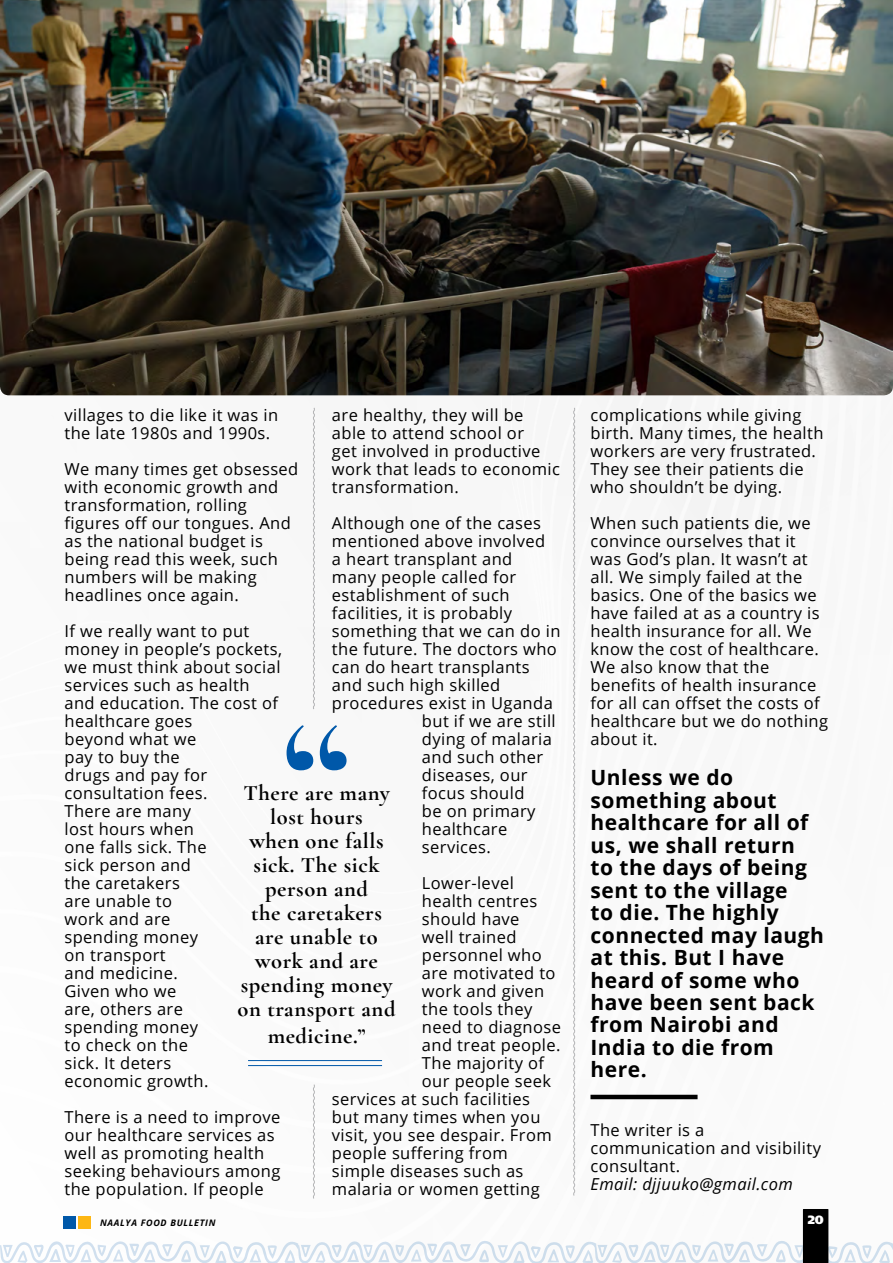
<style>
.page{position:relative;width:893px;height:1263px;background:#fff}
.page>*{position:absolute;margin:0;border:0;box-sizing:border-box;transform-origin:0 0}
.t1{font:700 22.5px/24px "Cormorant Garamond";letter-spacing:.025em;color:#000;text-align:center}
.t2{font:700 21px/22.5px "Open Sans";letter-spacing:.025em;color:#000}
.t3{font:16.5px/18px "Open Sans";letter-spacing:.025em;color:#000}
.t4{font:italic 16.5px "Open Sans";letter-spacing:.025em;color:#000}
.t5{font:12px "Frutiger LT 95 Ult Blk";color:#fff}
.t6{font:italic 700 9px "Open Sans";letter-spacing:.075em;color:#000}
</style>
<div class="page">
<svg style="left:0;top:1209px;width:893px;height:54px"></svg>
<div style="left:64px;top:1216px;width:12px;height:13px;background:#0058a9"></div>
<div style="left:78px;top:1216px;width:13px;height:13px;background:#fdb714"></div>
<svg style="left:287px;top:725px;width:60px;height:45px"></svg>
<hr style="left:248px;top:1060px;width:134px;height:1px;background:#0058a9">
<hr style="left:248px;top:1065px;width:134px;height:1px;background:#0058a9">
<img style="left:0;top:0;width:893px;height:395px">
<hr style="left:590px;top:1095px;width:107px;height:4px;background:#000">
<svg style="left:573px;top:407px;width:2px;height:789px"></svg>
<svg style="left:313px;top:407px;width:2px;height:303px"></svg>
<svg style="left:313px;top:1084px;width:2px;height:115px"></svg>
<p class="t3" style="left:64px;top:405px;width:215px">villages to die like it was in the late 1980s and 1990s.</p>
<p class="t3" style="left:64px;top:459px;width:235px">We many times get obsessed with economic growth and transformation, rolling figures off our tongues. And as the national budget is being read this week, such numbers will be making headlines once again.</p>
<p class="t3" style="left:64px;top:621px;width:219px">If we really want to put money in people’s pockets, we must think about social services such as health and education. The cost of healthcare goes<br>beyond what we<br>pay to buy the<br>drugs and pay for consultation fees.<br>There are many<br>lost hours when<br>one falls sick. The<br>sick person and<br>the caretakers<br>are unable to<br>work and are<br>spending money<br>on transport<br>and medicine.<br>Given who we<br>are, others are<br>spending money<br>to check on the<br>sick. It deters<br>economic growth.</p>
<p class="t3" style="left:64px;top:1107px;width:217px">There is a need to improve our healthcare services as well as promoting health seeking behaviours among the population. If people</p>
<p class="t3" style="left:332px;top:405px;width:229px">are healthy, they will be able to attend school or<br>get involved in productive work that leads to economic transformation.</p>
<p class="t3" style="left:332px;top:513px;width:211px">Although one of the cases</p>
<p class="t3" style="left:332px;top:531px;width:215px">mentioned above involved</p>
<p class="t3" style="left:332px;top:549px;width:182px">a heart transplant and</p>
<p class="t3" style="left:332px;top:567px;width:186px">many people called for</p>
<p class="t3" style="left:332px;top:585px;width:179px">establishment of such</p>
<p class="t3" style="left:332px;top:603px;width:182px">facilities, it is probably</p>
<p class="t3" style="left:332px;top:621px;width:230px">something that we can do in</p>
<p class="t3" style="left:332px;top:639px;width:226px">the future. The doctors who</p>
<p class="t3" style="left:332px;top:657px;width:199px">can do heart transplants</p>
<p class="t3" style="left:332px;top:675px;width:170px">and such high skilled</p>
<p class="t3" style="left:332px;top:693px;width:222px">procedures exist in Uganda</p>
<p class="t3" style="left:422px;top:711px;width:135px">but if we are still</p>
<p class="t3" style="left:422px;top:729px;width:132px">dying of malaria</p>
<p class="t3" style="left:422px;top:747px;width:123px">and such other</p>
<p class="t3" style="left:422px;top:765px;width:107px">diseases, our</p>
<p class="t3" style="left:422px;top:783px;width:104px">focus should</p>
<p class="t3" style="left:422px;top:801px;width:115px">be on primary</p>
<p class="t3" style="left:422px;top:819px;width:87px">healthcare</p>
<p class="t3" style="left:422px;top:837px;width:70px">services.</p>
<p class="t3" style="left:422px;top:873px;width:93px">Lower-level</p>
<p class="t3" style="left:422px;top:891px;width:117px">health centres</p>
<p class="t3" style="left:422px;top:909px;width:99px">should have</p>
<p class="t3" style="left:422px;top:927px;width:96px">well trained</p>
<p class="t3" style="left:422px;top:945px;width:121px">personnel who</p>
<p class="t3" style="left:422px;top:963px;width:135px">are motivated to</p>
<p class="t3" style="left:422px;top:981px;width:124px">work and given</p>
<p class="t3" style="left:422px;top:999px;width:112px">the tools they</p>
<p class="t3" style="left:422px;top:1017px;width:141px">need to diagnose</p>
<p class="t3" style="left:422px;top:1035px;width:140px">and treat people.</p>
<p class="t3" style="left:422px;top:1053px;width:124px">The majority of</p>
<p class="t3" style="left:422px;top:1071px;width:131px">our people seek</p>
<p class="t3" style="left:332px;top:1089px;width:200px">services at such facilities</p>
<p class="t3" style="left:332px;top:1107px;width:210px">but many times when you</p>
<p class="t3" style="left:332px;top:1125px;width:221px">visit, you see despair. From</p>
<p class="t3" style="left:332px;top:1143px;width:177px">people suffering from</p>
<p class="t3" style="left:332px;top:1161px;width:193px">simple diseases such as</p>
<p class="t3" style="left:332px;top:1179px;width:209px">malaria or women getting</p>
<h1 class="t1" style="left:238px;top:781px;width:159px">There are many lost hours<br>when one falls sick. The sick person and<br>the caretakers are unable to work and are spending money on transport and</h1>
<h1 class="t1" style="left:268px;top:1024px;width:99px">medicine.”</h1>
<p class="t3" style="left:590px;top:405px;width:235px">complications while giving birth. Many times, the health workers are very frustrated.<br>They see their patients die who shouldn’t be dying.</p>
<p class="t3" style="left:590px;top:513px;width:239px">When such patients die, we convince ourselves that it was God’s plan. It wasn’t at all. We simply failed at the basics. One of the basics we have failed at as a country is health insurance for all. We know the cost of healthcare.<br>We also know that the benefits of health insurance for all can offset the costs of healthcare but we do nothing about it.</p>
<p class="t2" style="left:590px;top:766px;width:235px">Unless we do something about healthcare for all of us, we shall return<br>to the days of being sent to the village<br>to die. The highly connected may laugh at this. But I have heard of some who have been sent back from Nairobi and<br>India to die from here.</p>
<p class="t3" style="left:590px;top:1121px;width:232px">The writer is a communication and visibility consultant.</p>
<p class="t4" style="left:590px;top:1173px;width:204px">Email: djjuuko@gmail.com</p>
<p class="t6" style="left:100px;top:1216px;width:117px">NAALYA FOOD BULLETIN</p>
<p class="t5" style="left:808px;top:1212px;width:17px">20</p>
</div>
